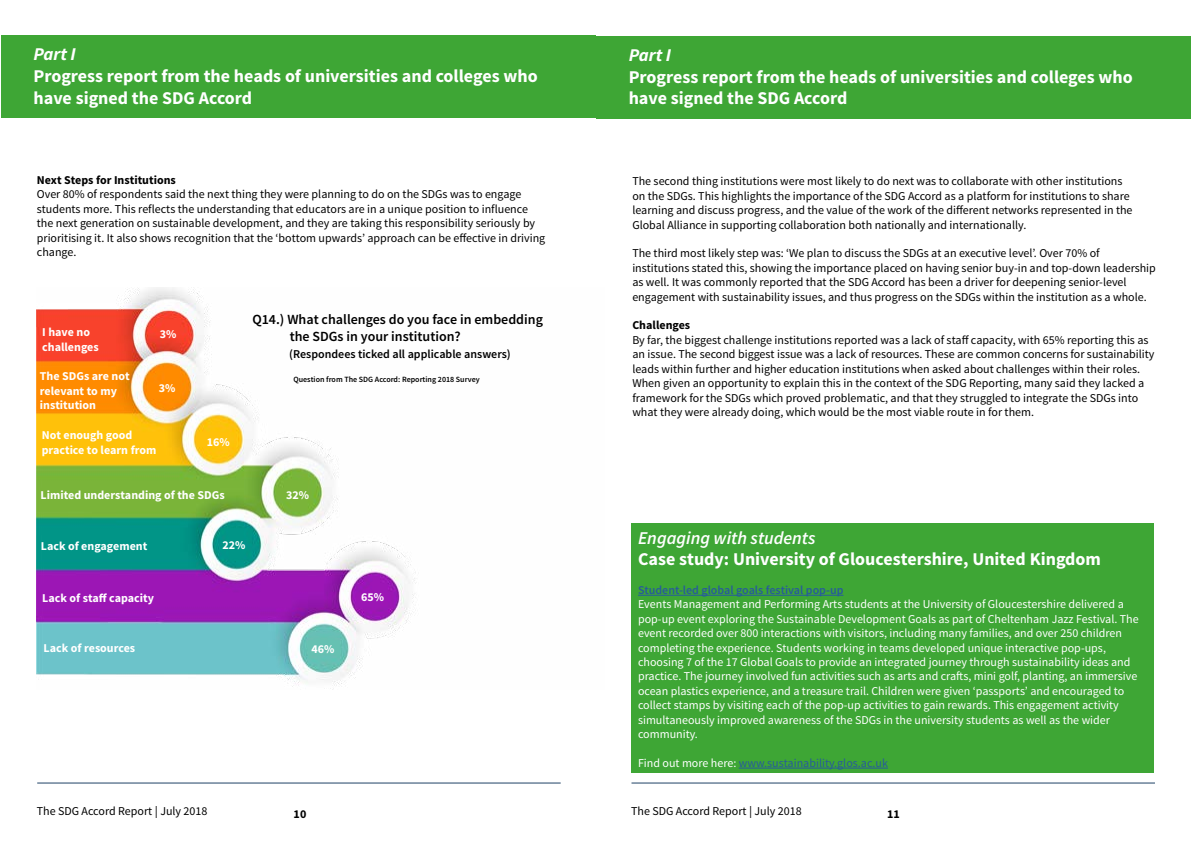
<style>
.page{position:relative;width:1191px;height:842px;background:#fff}
.page>*{position:absolute;margin:0;border:0;box-sizing:border-box;transform-origin:0 0}
.t1{font:700 18px/21.6px "Source Sans Pro";color:#fff}
.t2{font:italic 600 18px "Source Sans Pro";color:#fff}
.t3{font:italic 700 18px "Source Sans Pro";color:#fff}
.t4{font:600 14px/16.8px "Source Sans Pro";color:#000}
.t5{font:12px/14.4px "Source Sans Pro";color:#000}
.t6{font:12px/14.4px "Source Sans Pro";color:#fff}
.t7{font:700 12px/14.4px "Source Sans Pro";color:#fff}
.t8{font:12px "Source Sans Pro";color:#275b9b}
.t9{font:600 12px "Source Sans Pro";color:#000}
.t10{font:700 12px "Source Sans Pro";color:#000}
.t11{font:600 12px "Source Sans Pro";color:#275b9b}
.t12{font:600 8px "Source Sans Pro";color:#000}
.s1{color:#fff}
.s2{font-family:"Minion Pro"}
</style>
<div class="page">
<div style="left:1px;top:35px;width:594px;height:83px;background:#3ea635"></div>
<img style="left:36px;top:288px;width:380px;height:401px">
<div style="left:596px;top:36px;width:594px;height:83px;background:#3ea635"></div>
<div style="left:631px;top:523px;width:523px;height:250px;background:#3ea635"></div>
<hr style="left:638px;top:595px;width:205px;height:1px;background:#275b9b">
<hr style="left:739px;top:768px;width:149px;height:1px;background:#275b9b">
<hr style="left:37px;top:782px;width:523px;height:1px;background:#1e4266">
<hr style="left:631px;top:782px;width:524px;height:1px;background:#1e4266">
<h1 class="t3" style="left:33px;top:43px;width:44px">Part I</h1>
<h1 class="t1" style="left:33px;top:66px;width:506px">Progress report from the heads of universities and colleges who have signed the SDG Accord</h1>
<p class="t10" style="left:37px;top:172px;width:140px">Next Steps for Institutions</p>
<p class="t5" style="left:37px;top:187px;width:510px">Over 80% of respondents said the next thing they were planning to do on the SDGs was to engage students more. This reflects the understanding that educators are in a unique position to influence the next generation on sustainable development, and they are taking this responsibility seriously by prioritising it. It also shows recognition that the ‘bottom upwards’ approach can be effective in driving change.</p>
<p class="t4" style="left:290px;top:312px;width:255px;text-indent:-37px">Q14.) What challenges do you face in embedding the SDGs in your institution?</p>
<p class="t9" style="left:289px;top:346px;width:223px">(Respondees ticked all applicable answers)</p>
<p class="t12" style="left:293px;top:375px;width:188px">Question from The SDG Accord: Reporting 2018 Survey</p>
<p class="t7" style="left:42px;top:326px;width:58px">I have no challenges</p>
<p class="t7" style="left:160px;top:328px;width:18px">3%</p>
<p class="t7" style="left:159px;top:381px;width:18px">3%</p>
<p class="t7" style="left:40px;top:370px;width:91px">The SDGs are not relevant to my institution</p>
<p class="t7" style="left:42px;top:428px;width:116px">Not enough good practice to learn from</p>
<p class="t7" style="left:207px;top:435px;width:24px">16%</p>
<p class="t7" style="left:41px;top:488px;width:186px">Limited understanding of the SDGs</p>
<p class="t7" style="left:286px;top:488px;width:24px">32%</p>
<p class="t7" style="left:41px;top:539px;width:108px">Lack of engagement</p>
<p class="t7" style="left:223px;top:538px;width:24px">22%</p>
<p class="t7" style="left:42px;top:591px;width:113px">Lack of staff capacity</p>
<p class="t7" style="left:361px;top:590px;width:24px">65%</p>
<p class="t7" style="left:44px;top:641px;width:93px">Lack of resources</p>
<p class="t7" style="left:312px;top:642px;width:24px">46%</p>
<h1 class="t3" style="left:628px;top:44px;width:44px">Part I</h1>
<h1 class="t1" style="left:628px;top:67px;width:506px">Progress report from the heads of universities and colleges who have signed the SDG Accord</h1>
<p class="t5" style="left:632px;top:174px;width:501px">The second thing institutions were most likely to do next was to collaborate with other institutions on the SDGs. This highlights the importance of the SDG Accord as a platform for institutions to share learning and discuss progress, and the value of the work of the different networks represented in the Global Alliance in supporting collaboration both nationally and internationally.</p>
<p class="t5" style="left:632px;top:246px;width:525px">The third most likely step was: ‘We plan to discuss the SDGs at an executive level’. Over 70% of institutions stated this, showing the importance placed on having senior buy-in and top-down leadership as well. It was commonly reported that the SDG Accord has been a driver for deepening senior-level engagement with sustainability issues, and thus progress on the SDGs within the institution as a whole.</p>
<p class="t10" style="left:632px;top:318px;width:59px">Challenges</p>
<p class="t5" style="left:632px;top:333px;width:523px">By far, the biggest challenge institutions reported was a lack of staff capacity, with 65% reporting this as an issue. The second biggest issue was a lack of resources. These are common concerns for sustainability leads within further and higher education institutions when asked about challenges within their roles.<br>When given an opportunity to explain this in the context of the SDG Reporting, many said they lacked a framework for the SDGs which proved problematic, and that they struggled to integrate the SDGs into what they were already doing, which would be the most viable route in for them.</p>
<h1 class="t2" style="left:638px;top:526px;width:179px">Engaging with students</h1>
<h1 class="t1" style="left:638px;top:549px;width:464px">Case study: University of Gloucestershire, United Kingdom</h1>
<p class="t11" style="left:638px;top:582px;width:207px">Student-led global goals festival pop-up</p>
<p class="t6" style="left:638px;top:597px;width:502px">Events Management and Performing Arts students at the University of Gloucestershire delivered a pop-up event exploring the Sustainable Development Goals as part of Cheltenham Jazz Festival. The event recorded over 800 interactions with visitors, including many families, and over 250 children completing the experience. Students working in teams developed unique interactive pop-ups, choosing 7 of the 17 Global Goals to provide an integrated journey through sustainability ideas and practice. The journey involved fun activities such as arts and crafts, mini golf, planting, an immersive ocean plastics experience, and a treasure trail. Children were given ‘passports’ and encouraged to collect stamps by visiting each of the pop-up activities to gain rewards. This engagement activity simultaneously improved awareness of the SDGs in the university students as well as the wider community.</p>
<p class="t8" style="left:638px;top:755px;width:251px"><span class="s1">Find out more here:</span> www.sustainability.glos.ac.uk</p>
<p class="t5" style="left:37px;top:804px;width:172px">The SDG Accord Report <span class="s2">|</span> July 2018</p>
<p class="t10" style="left:294px;top:806px;width:14px">10</p>
<p class="t5" style="left:631px;top:804px;width:172px">The SDG Accord Report <span class="s2">|</span> July 2018</p>
<p class="t10" style="left:887px;top:806px;width:14px">11</p>
</div>
